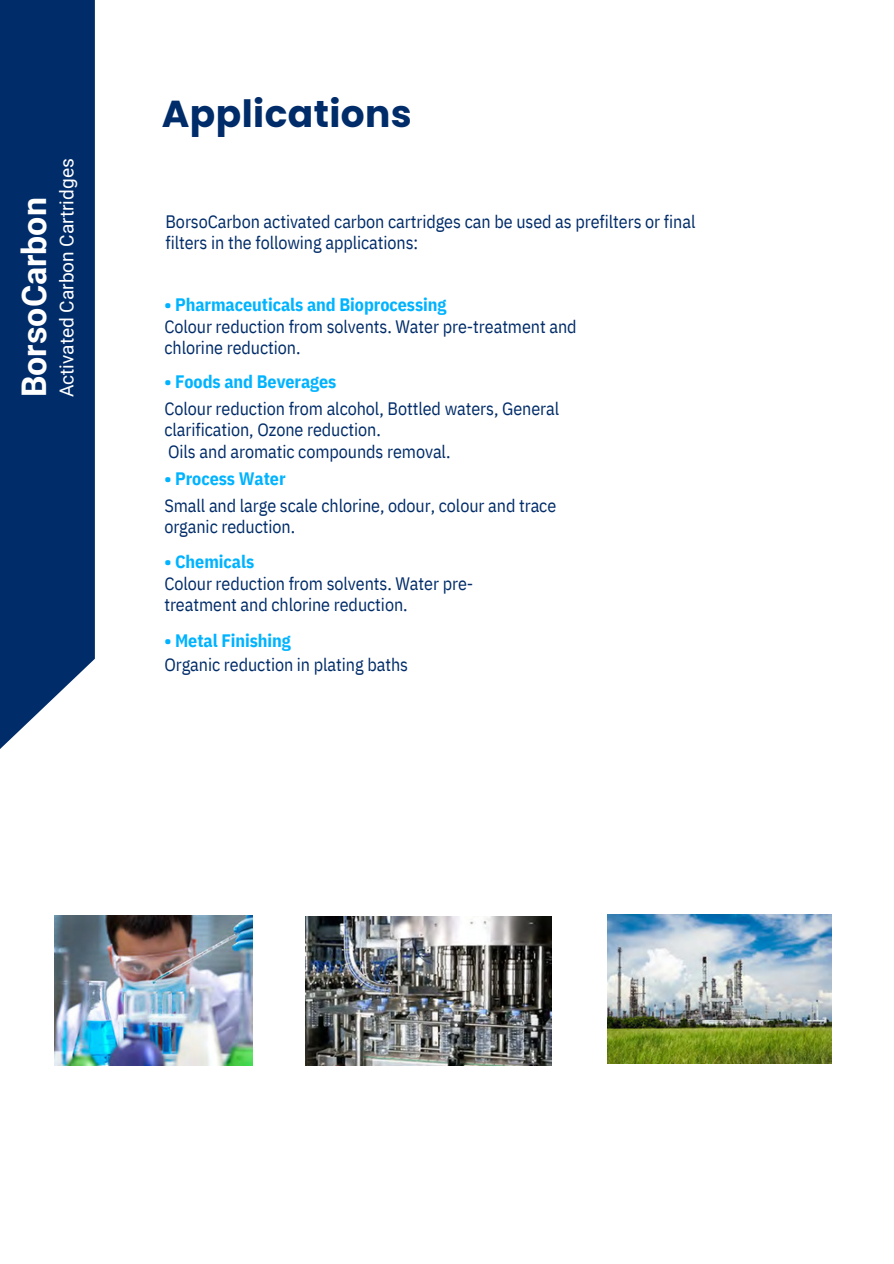
<style>
.page{position:relative;width:894px;height:1264px;background:#fff}
.page>*{position:absolute;margin:0;border:0;box-sizing:border-box;transform-origin:0 0}
.t1{font:700 37.5px "Poppins";letter-spacing:.01em;color:#002c69}
.t2{font:700 33.9px "Roboto";color:#fff}
.t3{font:19.05px "Roboto";color:#fff}
.t4{font:18px/21.3px "IBM Plex Sans Cond";letter-spacing:-.005em;color:#002c69}
.t5{font:700 18px "IBM Plex Sans Cond";letter-spacing:-.005em;color:#00b3ff}
</style>
<div class="page">
<img style="left:54px;top:915px;width:198px;height:150px">
<img style="left:607px;top:914px;width:224px;height:149px">
<img style="left:305px;top:916px;width:246px;height:149px">
<svg style="left:0;top:0;width:95px;height:749px;background:#0f3872"></svg>
<p class="t2" style="left:15px;top:397px;width:201px;rotate:-90deg">BorsoCarbon</p>
<p class="t3" style="left:56px;top:397px;width:240px;rotate:-90deg">Activated Carbon Cartridges</p>
<p class="t1" style="left:162px;top:87px;width:251px">Applications</p>
<p class="t4" style="left:165px;top:210px;width:531px">BorsoCarbon activated carbon cartridges can be used as prefilters or final filters in the following applications:</p>
<h1 class="t5" style="left:164px;top:293px;width:283px">• Pharmaceuticals and Bioprocessing</h1>
<p class="t4" style="left:164px;top:315px;width:414px">Colour reduction from solvents. Water pre-treatment and chlorine reduction.</p>
<h1 class="t5" style="left:164px;top:369px;width:173px">• Foods and Beverages</h1>
<p class="t4" style="left:164px;top:397px;width:396px">Colour reduction from alcohol, Bottled waters, General</p>
<p class="t4" style="left:164px;top:419px;width:218px">clarification, Ozone reduction.</p>
<p class="t4" style="left:168px;top:440px;width:284px">Oils and aromatic compounds removal.</p>
<p class="t5" style="left:164px;top:466px;width:123px">• Process Water</p>
<p class="t4" style="left:164px;top:494px;width:393px">Small and large scale chlorine, odour, colour and trace</p>
<p class="t4" style="left:164px;top:515px;width:132px">organic reduction.</p>
<p class="t5" style="left:164px;top:549px;width:91px">• Chemicals</p>
<p class="t4" style="left:164px;top:573px;width:310px">Colour reduction from solvents. Water pre-</p>
<p class="t4" style="left:164px;top:593px;width:245px">treatment and chlorine reduction.</p>
<p class="t5" style="left:164px;top:628px;width:128px">• Metal Finishing</p>
<p class="t4" style="left:164px;top:654px;width:245px">Organic reduction in plating baths</p>
</div>
